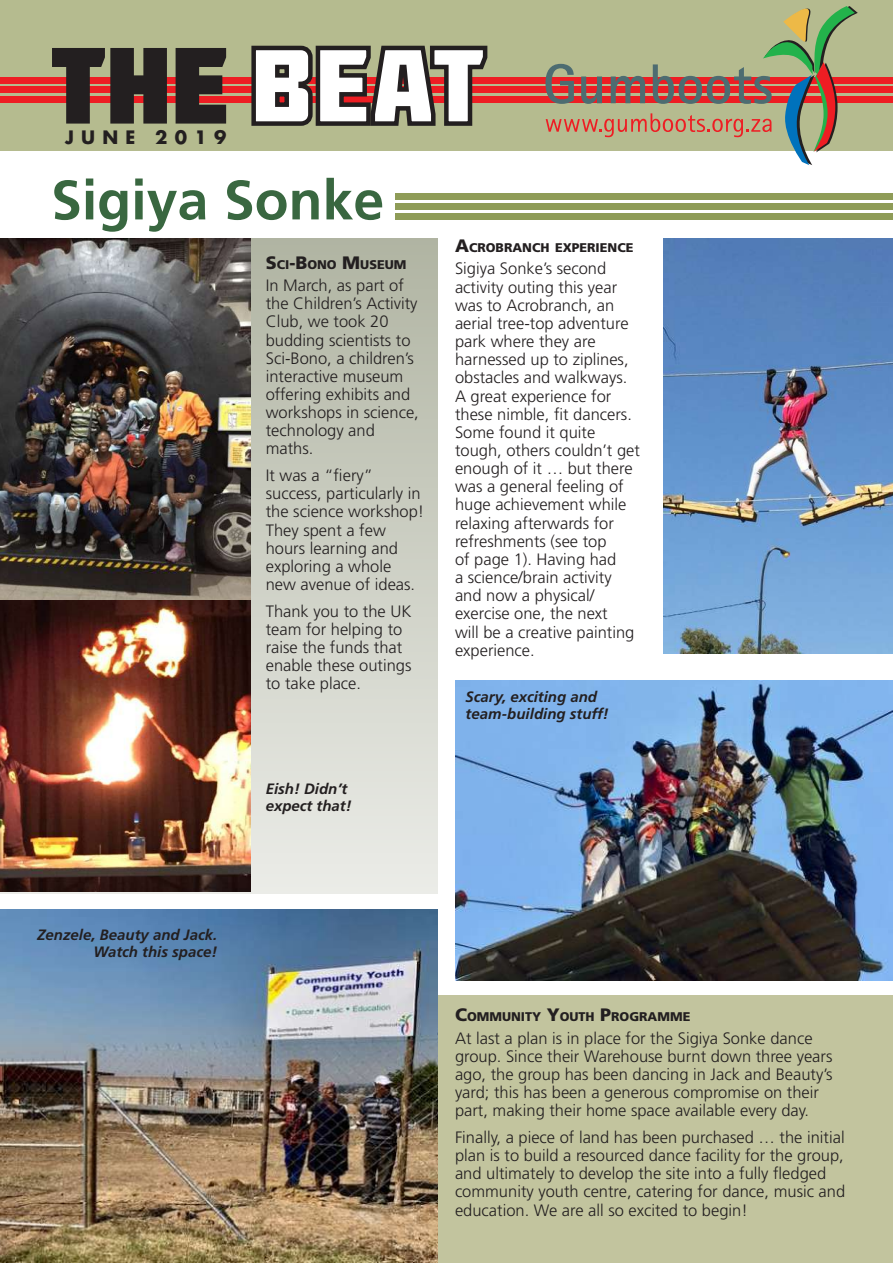
<style>
.page{position:relative;width:893px;height:1263px;background:#fff}
.page>*{position:absolute;margin:0;border:0;box-sizing:border-box;transform-origin:0 0}
.t1{font:108px "Molot";color:#fff}
.t2{font:700 55.5px "Frutiger LT Std";color:#396740}
.t3{font:700 18px "Futura Std";letter-spacing:.4em;color:#231f20}
.t4{font:300 16.5px/18.1px "Frutiger LT Std";color:#231f20}
.t5{font:italic 700 15px/16.5px "Frutiger LT Std";color:#231f20}
.t6{font:900 12.6px "Frutiger LT Std";color:#231f20}
.s1{color:#231f20}
.s2{font-size:18px}
</style>
<div class="page">
<div style="left:0;top:995px;width:893px;height:268px;background:#c2c49e"></div>
<img style="left:455px;top:680px;width:438px;height:300px">
<div style="left:0;top:239px;width:438px;height:655px;background:linear-gradient(to bottom,#b1b5a3,#eaebe6)"></div>
<div style="left:0;top:0;width:893px;height:151px;background:#b5bb8f"></div>
<div style="left:0;top:77px;width:893px;height:6px;background:#ee1d23"></div>
<div style="left:0;top:87px;width:893px;height:6px;background:#ee1d23"></div>
<div style="left:0;top:97px;width:893px;height:6px;background:#ee1d23"></div>
<svg style="left:249px;top:45px;width:241px;height:81px"></svg>
<svg style="left:545px;top:6px;width:313px;height:159px"></svg>
<div style="left:395px;top:193px;width:498px;height:7px;background:#8f9c58"></div>
<div style="left:395px;top:203px;width:498px;height:7px;background:#8f9c58"></div>
<div style="left:395px;top:213px;width:498px;height:7px;background:#8f9c58"></div>
<img style="left:0;top:239px;width:251px;height:361px">
<img style="left:0;top:600px;width:251px;height:291px">
<img style="left:0;top:909px;width:437px;height:354px">
<img style="left:663px;top:239px;width:230px;height:414px">
<h1 class="t1" style="left:51px;top:22px;width:437px"><span class="s1">THE</span> BEAT</h1>
<p class="t3" style="left:65px;top:125px;width:163px">JUNE 2019</p>
<h2 class="t2" style="left:51px;top:168px;width:335px">Sigiya Sonke</h2>
<p class="t6" style="left:266px;top:257px;width:141px"><span class="s2">S</span>CI<span class="s2">-B</span>ONO <span class="s2">M</span>USEUM</p>
<p class="t4" style="left:266px;top:276px;width:155px">In March, as part of the Children’s Activity<br>Club, we took 20 budding scientists to<br>Sci-Bono, a children’s interactive museum offering exhibits and workshops in science, technology and maths.</p>
<p class="t4" style="left:266px;top:466px;width:160px">It was a “fiery” success, particularly in the science workshop!<br>They spent a few hours learning and exploring a whole new avenue of ideas.</p>
<p class="t4" style="left:266px;top:602px;width:147px">Thank you to the UK team for helping to raise the funds that enable these outings to take place.</p>
<p class="t5" style="left:266px;top:781px;width:87px">Eish! Didn’t expect that!</p>
<p class="t6" style="left:455px;top:240px;width:180px"><span class="s2">A</span>CROBRANCH EXPERIENCE</p>
<p class="t4" style="left:455px;top:260px;width:186px">Sigiya Sonke’s second activity outing this year was to Acrobranch, an aerial tree-top adventure park where they are harnessed up to ziplines, obstacles and walkways.<br>A great experience for these nimble, fit dancers.<br>Some found it quite tough, others couldn’t get enough of it … but there was a general feeling of huge achievement while relaxing afterwards for refreshments (see top<br>of page 1). Having had<br>a science/brain activity and now a physical/ exercise one, the next<br>will be a creative painting experience.</p>
<p class="t5" style="left:466px;top:689px;width:145px">Scary, exciting and team-building stuff!</p>
<p class="t5" style="left:37px;top:927px;width:182px;text-align:right">Zenzele, Beauty and Jack.<br>Watch this space!</p>
<p class="t6" style="left:455px;top:1009px;width:206px"><span class="s2">C</span>OMMUNITY <span class="s2">Y</span>OUTH <span class="s2">P</span>ROGRAMM</p>
<p class="t6" style="left:683px;top:1009px;width:9px">E</p>
<p class="t4" style="left:455px;top:1029px;width:379px">At last a plan is in place for the Sigiya Sonke dance group. Since their Warehouse burnt down three years ago, the group has been dancing in Jack and Beauty’s yard; this has been a generous compromise on their part, making their home space available every day.</p>
<p class="t4" style="left:455px;top:1128px;width:392px">Finally, a piece of land has been purchased … the initial plan is to build a resourced dance facility for the group, and ultimately to develop the site into a fully fledged community youth centre, catering for dance, music and education. We are all so excited to begin!</p>
</div>
